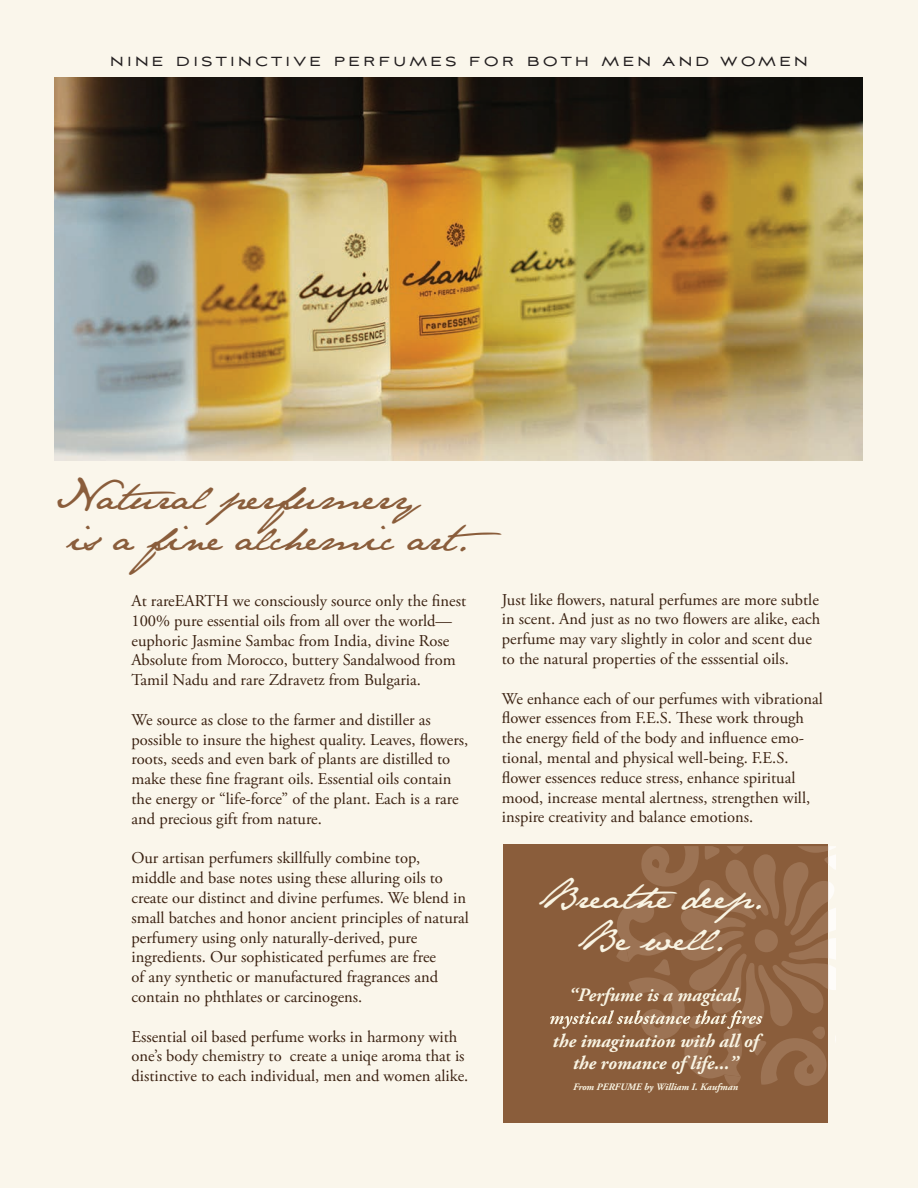
<style>
.page{position:relative;width:918px;height:1188px;background:#faf6eb}
.page>*{position:absolute;margin:0;border:0;box-sizing:border-box;transform-origin:0 0}
.t1{font:36.45px/41.5px "Jane Austen";color:#8a5d3b}
.t2{font:34.35px/42.6px "Jane Austen";color:#f9f4e3;text-align:center}
.t3{font:italic 700 18.9px/22.8px "Adobe Garamond Pro";color:#f9f4e3;text-align:center}
.t4{font:16.5px/19.8px "Adobe Garamond Pro";color:#3a2111}
.t5{font:16.5px "Aviano Sans";letter-spacing:.2em;color:#231f20}
.t6{font:italic 700 9.9px "Adobe Garamond Pro";color:#f9f4e3}
</style>
<div class="page">
<img style="left:54px;top:77px;width:809px;height:383px">
<div style="left:503px;top:845px;width:325px;height:278px;background:#8a5d3b"></div>
<svg style="left:550px;top:846px;width:286px;height:241px"></svg>
<p class="t5" style="left:110px;top:53px;width:699px">NINE DISTINCTIVE PERFUMES FOR BOTH MEN AND WOMEN</p>
<h1 class="t1" style="left:68px;top:476px;width:435px;text-indent:-14px">Natural perfumery<br>is a fine alchemic art.</h1>
<p class="t4" style="left:131px;top:591px;width:336px">At rareEARTH we consciously source only the finest 100% pure essential oils from all over the world— euphoric Jasmine Sambac from India, divine Rose Absolute from Morocco, buttery Sandalwood from Tamil Nadu and rare Zdravetz from Bulgaria.</p>
<p class="t4" style="left:131px;top:710px;width:338px">We source as close to the farmer and distiller as possible to insure the highest quality. Leaves, flowers, roots, seeds and even bark of plants are distilled to make these fine fragrant oils. Essential oils contain the energy or “life-force” of the plant. Each is a rare and precious gift from nature.</p>
<p class="t4" style="left:131px;top:849px;width:339px">Our artisan perfumers skillfully combine top,<br>middle and base notes using these alluring oils to create our distinct and divine perfumes. We blend in small batches and honor ancient principles of natural perfumery using only naturally-derived, pure ingredients. Our sophisticated perfumes are free<br>of any synthetic or manufactured fragrances and contain no phthlates or carcinogens.</p>
<p class="t4" style="left:131px;top:1027px;width:338px">Essential oil based perfume works in harmony with one’s body chemistry to create a uniqe aroma that is distinctive to each individual, men and women alike.</p>
<p class="t4" style="left:502px;top:590px;width:320px">Just like flowers, natural perfumes are more subtle in scent. And just as no two flowers are alike, each perfume may vary slightly in color and scent due to the natural properties of the esssential oils.</p>
<p class="t4" style="left:502px;top:689px;width:322px">We enhance each of our perfumes with vibrational flower essences from F.E.S. These work through the energy field of the body and influence emo&shy;tional, mental and physical well-being. F.E.S. flower essences reduce stress, enhance spiritual mood, increase mental alertness, strengthen will, inspire creativity and balance emotions.</p>
<h2 class="t2" style="left:536px;top:875px;width:230px">Breathe deep.<br>Be well.</h2>
<p class="t3" style="left:569px;top:984px;width:175px">“Perfume is a magical,</p>
<p class="t3" style="left:553px;top:1030px;width:207px">the imagination with all of the romance of life...”</p>
<p class="t6" style="left:573px;top:1081px;width:167px">From PERFUME by William I. Kaufman</p>
</div>
